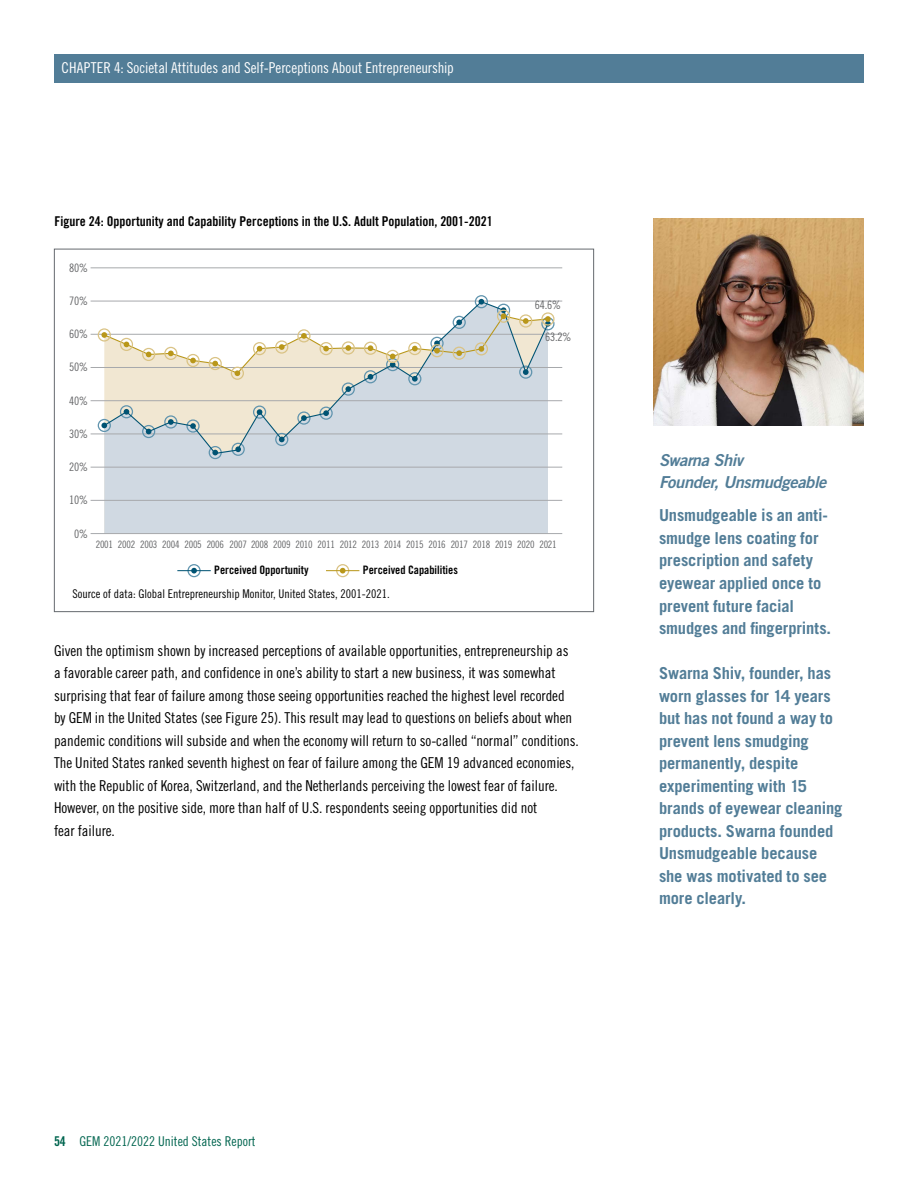
<style>
.page{position:relative;width:918px;height:1188px;background:#fff}
.page>*{position:absolute;margin:0;border:0;box-sizing:border-box;transform-origin:0 0}
.t1{font:700 16.5px/22.5px "Trade Gothic LT Std";letter-spacing:-.005em;color:#527d97}
.t2{font:16.5px/22.5px "Trade Gothic LT Std Bd 2 Obl";letter-spacing:-.025em;color:#527d97}
.t3{font:15px/22.5px "Trade Gothic LT Std Cn 18";letter-spacing:-.005em;color:#000}
.t4{font:15px "Trade Gothic LT Std Cn 18";letter-spacing:-.005em;color:#fff}
.t5{font:13.5px "Trade Gothic LT Std Bd Cn 20";color:#000}
.t6{font:13.5px "Trade Gothic LT Std Cn 18";color:#00654f}
.t7{font:12px "Trade Gothic LT Std Cn 18";color:#000}
.t8{font:11.7px "Trade Gothic LT Std Bd Cn 20";color:#000}
.t9{font:11.7px "Trade Gothic LT Std Cn 18";letter-spacing:-.015em;color:#636466}
.t10{font:10.2px "Trade Gothic LT Std Cn 18";letter-spacing:-.025em;color:#636466}
.s1{font-family:"Trade Gothic LT Std Bd Cn 20"}
</style>
<div class="page">
<div style="left:54px;top:54px;width:809px;height:28px;background:#527d97"></div>
<div style="left:104px;top:455px;width:444px;height:78px;background:#d0d9e2"></div>
<hr style="left:91px;top:268px;width:471px;height:1px;background:#a7a9ac">
<hr style="left:91px;top:334px;width:471px;height:1px;background:#a7a9ac">
<hr style="left:91px;top:400px;width:471px;height:1px;background:#a7a9ac">
<hr style="left:91px;top:301px;width:471px;height:1px;background:#a7a9ac">
<hr style="left:91px;top:367px;width:471px;height:1px;background:#a7a9ac">
<hr style="left:91px;top:434px;width:471px;height:1px;background:#a7a9ac">
<hr style="left:91px;top:467px;width:471px;height:1px;background:#a7a9ac">
<hr style="left:91px;top:500px;width:471px;height:1px;background:#a7a9ac">
<hr style="left:91px;top:533px;width:471px;height:1px;background:#a7a9ac">
<div style="left:475px;top:295px;width:13px;height:13px;border:1px solid #6094ae;border-radius:50%"></div>
<div style="left:98px;top:419px;width:13px;height:13px;border:1px solid #6094ae;border-radius:50%"></div>
<div style="left:209px;top:446px;width:13px;height:13px;border:1px solid #6094ae;border-radius:50%"></div>
<div style="left:232px;top:443px;width:13px;height:13px;border:1px solid #6094ae;border-radius:50%"></div>
<div style="left:541px;top:317px;width:14px;height:13px;border:1px solid #6094ae;border-radius:50%"></div>
<div style="left:541px;top:312px;width:14px;height:14px;border:1px solid #dac385;border-radius:50%"></div>
<div style="left:98px;top:328px;width:13px;height:14px;border:1px solid #dac385;border-radius:50%"></div>
<svg style="left:101px;top:299px;width:450px;height:156px"></svg>
<div style="left:187px;top:564px;width:14px;height:13px;border:1px solid #6094ae;border-radius:50%"></div>
<svg style="left:191px;top:568px;width:6px;height:6px"></svg>
<hr style="left:177px;top:570px;width:34px;height:1px;background:#005373">
<div style="left:336px;top:564px;width:13px;height:13px;border:1px solid #dac385;border-radius:50%"></div>
<svg style="left:340px;top:568px;width:6px;height:6px"></svg>
<hr style="left:326px;top:570px;width:33px;height:1px;background:#b9971a">
<img style="left:653px;top:218px;width:211px;height:208px">
<p class="t4" style="left:62px;top:59px;width:394px">CHAPTER 4: Societal Attitudes and Self-Perceptions About Entrepreneurship</p>
<p class="t5" style="left:54px;top:213px;width:440px">Figure 24: Opportunity and Capability Perceptions in the U.S. Adult Population, 2001-2021</p>
<p class="t9" style="left:69px;top:261px;width:21px">80%</p>
<p class="t9" style="left:69px;top:294px;width:21px">70%</p>
<p class="t9" style="left:69px;top:327px;width:21px">60%</p>
<p class="t9" style="left:69px;top:360px;width:21px">50%</p>
<p class="t9" style="left:69px;top:394px;width:21px">40%</p>
<p class="t9" style="left:69px;top:427px;width:21px">30%</p>
<p class="t9" style="left:69px;top:460px;width:21px">20%</p>
<p class="t9" style="left:69px;top:493px;width:21px">10%</p>
<p class="t9" style="left:74px;top:526px;width:16px">0%</p>
<p class="t9" style="left:535px;top:298px;width:28px">64.6%</p>
<p class="t9" style="left:545px;top:330px;width:28px">63.2%</p>
<p class="t10" style="left:96px;top:539px;width:462px">2001 2002 2003 2004 2005 2006 2007 2008 2009 2010 2011 2012 2013 2014 2015 2016 2017 2018 2019 2020 2021</p>
<p class="t8" style="left:214px;top:563px;width:96px">Perceived Opportunity</p>
<p class="t8" style="left:363px;top:563px;width:97px">Perceived Capabilities</p>
<p class="t7" style="left:73px;top:586px;width:319px">Source of data: Global Entrepreneurship Monitor, United States, 2001-2021.</p>
<p class="t3" style="left:54px;top:639px;width:526px">Given the optimism shown by increased perceptions of available opportunities, entrepreneurship as a favorable career path, and confidence in one’s ability to start a new business, it was somewhat surprising that fear of failure among those seeing opportunities reached the highest level recorded by GEM in the United States (see Figure 25). This result may lead to questions on beliefs about when pandemic conditions will subside and when the economy will return to so-called “normal” conditions.<br>The United States ranked seventh highest on fear of failure among the GEM 19 advanced economies, with the Republic of Korea, Switzerland, and the Netherlands perceiving the lowest fear of failure.<br>However, on the positive side, more than half of U.S. respondents seeing opportunities did not<br>fear failure.</p>
<p class="t2" style="left:659px;top:449px;width:169px">Swarna Shiv<br>Founder, Unsmudgeable</p>
<p class="t1" style="left:659px;top:504px;width:174px">Unsmudgeable is an anti&shy;smudge lens coating for prescription and safety eyewear applied once to prevent future facial smudges and fingerprints.</p>
<p class="t1" style="left:659px;top:662px;width:185px">Swarna Shiv, founder, has worn glasses for 14 years but has not found a way to prevent lens smudging permanently, despite experimenting with 15 brands of eyewear cleaning products. Swarna founded<br>Unsmudgeable because she was motivated to see more clearly.</p>
<p class="t6" style="left:54px;top:1133px;width:203px"><span class="s1">54</span> GEM 2021/2022 United States Report</p>
</div>
